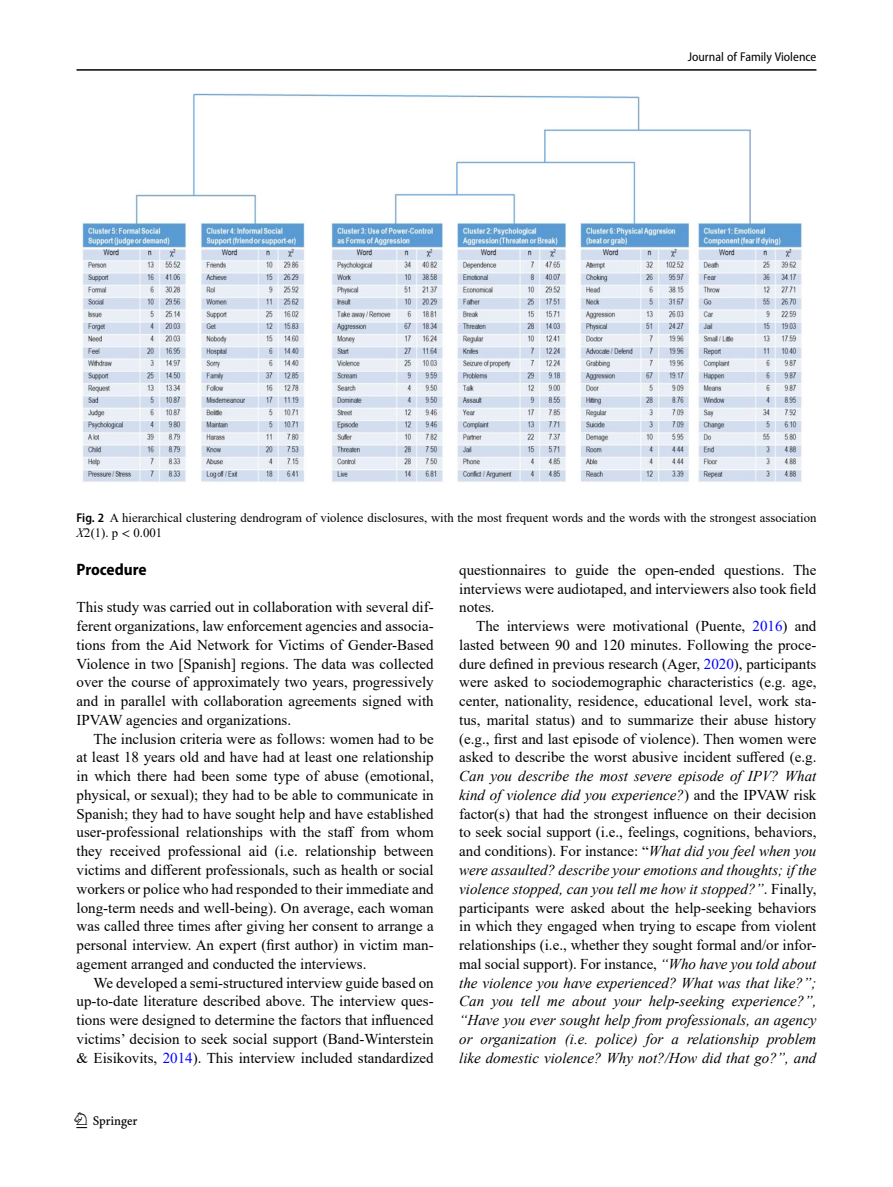
<style>
.page{position:relative;width:893px;height:1187px;background:#fff}
.page>*{position:absolute;margin:0;border:0;box-sizing:border-box;transform-origin:0 0}
.t1{font:22.5px "Springnew";color:#000}
.Head_2{font:700 semi-condensed 16.5px "Myriad Pro";letter-spacing:-.005em;color:#000}
.Body_Text_Indent{font:15px/18.8px "Times New Roman";color:#000;text-align:justify}
.Body_Text{font:15px/18.8px "Times New Roman";color:#000;text-align:justify}
.Figure_Caption{font:12.75px/15px "Times New Roman";color:#000}
.t2{font:semi-condensed 12.75px "Myriad Pro";color:#000}
.s1{font-family:"Myriad Pro";font-weight:600;font-stretch:semi-condensed}
.s2{font-style:italic}
.s3{font-family:"STIX"}
.s4{color:#00f}
</style>
<div class="page">
<hr style="left:77px;top:69px;width:739px;height:2px;background:#000">
<img style="left:82px;top:93px;width:721px;height:389px">
<p class="t2" style="left:688px;top:49px;width:130px">Journal of Family Violence</p>
<p class="Figure_Caption" style="left:77px;top:510px;width:741px"><span class="s1">Fig. 2</span> A hierarchical clustering dendrogram of violence disclosures, with the most frequent words and the words with the strongest association<br><span class="s2">X</span>2(1). p <span class="s3">&lt;</span> 0.001</p>
<p class="Head_2" style="left:77px;top:560px;width:72px">Procedure</p>
<p class="Body_Text" style="left:77px;top:597px;width:359px">This study was carried out in collaboration with several dif&shy;ferent organizations, law enforcement agencies and associa&shy;tions from the Aid Network for Victims of Gender-Based Violence in two [Spanish] regions. The data was collected over the course of approximately two years, progressively and in parallel with collaboration agreements signed with IPVAW agencies and organizations.</p>
<p class="Body_Text_Indent" style="left:77px;top:728px;width:359px;text-indent:17px">The inclusion criteria were as follows: women had to be at least 18 years old and have had at least one relationship in which there had been some type of abuse (emotional, physical, or sexual); they had to be able to communicate in Spanish; they had to have sought help and have established user-professional relationships with the staff from whom they received professional aid (i.e. relationship between victims and different professionals, such as health or social workers or police who had responded to their immediate and long-term needs and well-being). On average, each woman was called three times after giving her consent to arrange a personal interview. An expert (first author) in victim man&shy;agement arranged and conducted the interviews.</p>
<p class="Body_Text_Indent" style="left:77px;top:972px;width:359px;text-indent:17px">We developed a semi-structured interview guide based on up-to-date literature described above. The interview ques&shy;tions were designed to determine the factors that influenced victims’ decision to seek social support (Band-Winterstein &amp; Eisikovits, <span class="s4">2014</span>). This interview included standardized</p>
<h1 class="t1" style="left:77px;top:1107px;width:63px">1 3</h1>
<p class="Body_Text_Indent" style="left:459px;top:560px;width:359px">questionnaires to guide the open-ended questions. The interviews were audiotaped, and interviewers also took field notes.</p>
<p class="Body_Text_Indent" style="left:459px;top:616px;width:359px;text-indent:17px">The interviews were motivational (Puente, <span class="s4">2016</span>) and lasted between 90 and 120 minutes. Following the proce&shy;dure defined in previous research (Ager, <span class="s4">2020</span>), participants were asked to sociodemographic characteristics (e.g. age, center, nationality, residence, educational level, work sta&shy;tus, marital status) and to summarize their abuse history (e.g., first and last episode of violence). Then women were asked to describe the worst abusive incident suffered (e.g.<br><span class="s2">Can you describe the most severe episode of IPV? What kind of violence did you experience?</span>) and the IPVAW risk factor(s) that had the strongest influence on their decision to seek social support (i.e., feelings, cognitions, behaviors, and conditions). For instance: “<span class="s2">What did you feel when you were assaulted? describe your emotions and thoughts; if the violence stopped, can you tell me how it stopped?”</span>. Finally, participants were asked about the help-seeking behaviors in which they engaged when trying to escape from violent relationships (i.e., whether they sought formal and/or infor&shy;mal social support). For instance, <span class="s2">“Who have you told about the violence you have experienced? What was that like?”; Can you tell me about your help-seeking experience?”, “Have you ever sought help from professionals, an agency or organization (i.e. police) for a relationship problem like domestic violence? Why not?/How did that go?”, and</span></p>
</div>
